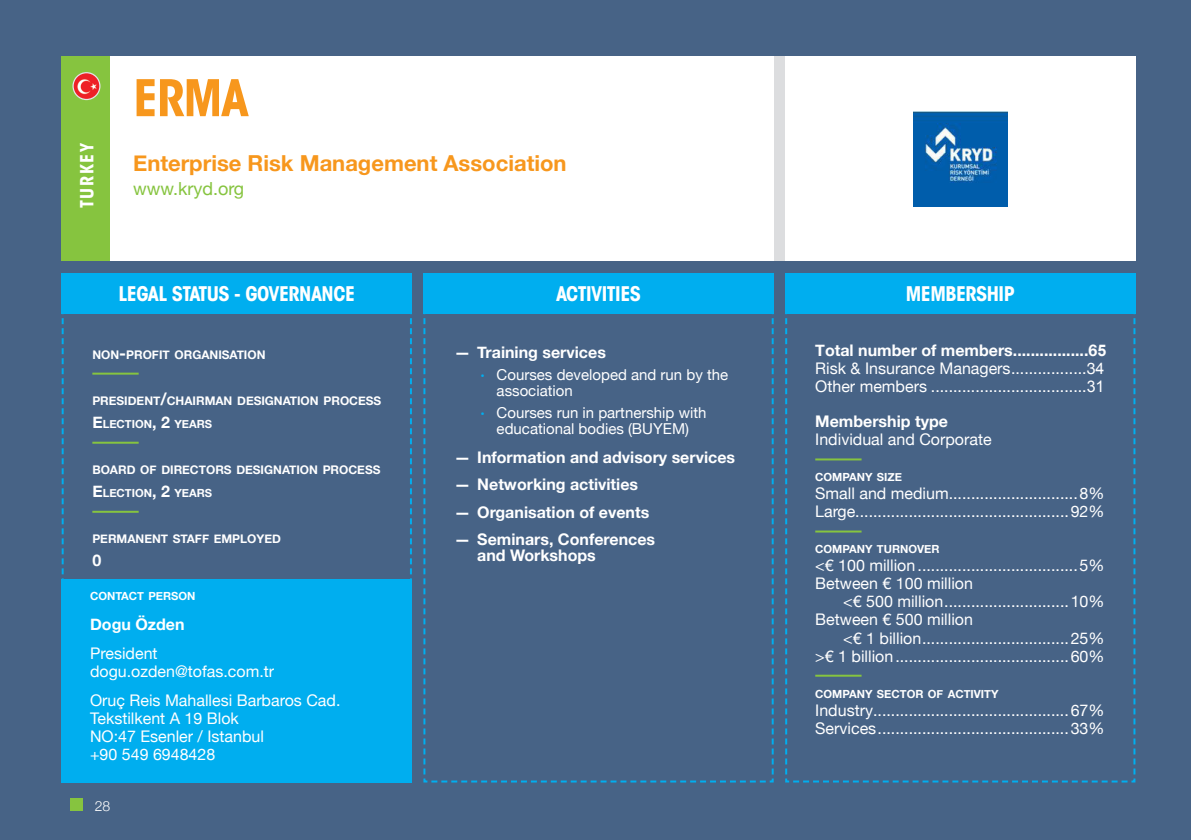
<style>
.page{position:relative;width:1191px;height:840px;background:#fff}
.page>*{position:absolute;margin:0;border:0;box-sizing:border-box;transform-origin:0 0}
.t1{font:700 condensed 50px "ITC Avant Garde Std";color:#f7971d}
.t2{font:700 22px "Helvetica Neue";color:#f7971d}
.t3{font:700 condensed 20px "ITC Avant Garde Std";letter-spacing:-.025em;color:#fff}
.t4{font:18px "Helvetica Neue";color:#86c43f}
.t5{font:700 condensed 18px "ITC Avant Garde Std";letter-spacing:.095em;color:#fff}
.t6{font:16px/18px "Helvetica Neue";color:#fff}
.t7{font:700 16px/16px "Helvetica Neue";color:#fff}
.t8{font:700 16px "Helvetica Neue";color:#fff}
.t9{font:15px/16px "Helvetica Neue";color:#fff}
.t10{font:300 14px "Helvetica Neue";color:#fff}
.t11{font:700 11.8px "Helvetica Neue";color:#fff}
.t12{font:700 11.2px "Helvetica Neue";color:#fff}
.s1{font-size:17px}
.s2{font-size:16px}
.s3{font-size:12px;color:#00aeef}
.s4{font-weight:700}
.s5{font-family:"Arial";font-weight:700}
.s6{font-family:"Arial"}
</style>
<div class="page">
<div style="left:0;top:0;width:1191px;height:839px;background:#476386"></div>
<svg style="left:61px;top:309px;width:351px;height:474px"></svg>
<svg style="left:423px;top:309px;width:351px;height:474px"></svg>
<svg style="left:785px;top:309px;width:351px;height:474px"></svg>
<div style="left:62px;top:56px;width:49px;height:205px;background:#86c43f"></div>
<div style="left:62px;top:273px;width:350px;height:40px;background:#00aeef"></div>
<div style="left:423px;top:273px;width:350px;height:40px;background:#00aeef"></div>
<div style="left:785px;top:273px;width:350px;height:40px;background:#00aeef"></div>
<div style="left:773px;top:56px;width:13px;height:205px;background:#dcdddf"></div>
<div style="left:70px;top:797px;width:13px;height:13px;background:#86c43f"></div>
<hr style="left:92px;top:372px;width:47px;height:2px;background:#86c43f">
<hr style="left:92px;top:441px;width:47px;height:2px;background:#86c43f">
<hr style="left:92px;top:510px;width:47px;height:2px;background:#86c43f">
<hr style="left:815px;top:458px;width:46px;height:2px;background:#86c43f">
<hr style="left:815px;top:530px;width:46px;height:2px;background:#86c43f">
<hr style="left:815px;top:674px;width:46px;height:2px;background:#86c43f">
<div style="left:785px;top:56px;width:350px;height:205px;background:#fff"></div>
<div style="left:110px;top:56px;width:663px;height:205px;background:#fff"></div>
<img style="left:913px;top:111px;width:94px;height:95px">
<div style="left:62px;top:578px;width:350px;height:204px;background:#00aeef"></div>
<img style="left:73px;top:73px;width:27px;height:26px;border-radius:13px">
<div style="left:72px;top:72px;width:28px;height:28px;border:1px solid #e6e7e9;border-radius:50%"></div>
<p class="t5" style="left:75px;top:208px;width:67px;rotate:-90deg">TURKEY</p>
<h1 class="t1" style="left:133px;top:66px;width:117px">ERMA</h1>
<h2 class="t2" style="left:133px;top:146px;width:435px">Enterprise Risk Management Association</h2>
<p class="t4" style="left:133px;top:175px;width:113px">www.kryd.org</p>
<p class="t3" style="left:119px;top:281px;width:238px">LEGAL STATUS - GOVERNANCE</p>
<p class="t3" style="left:556px;top:281px;width:86px">ACTIVITIES</p>
<p class="t3" style="left:906px;top:281px;width:110px">MEMBERSHIP</p>
<p class="t11" style="left:92px;top:345px;width:175px">NON<span class="s1">-</span>PROFIT ORGANISATION</p>
<p class="t11" style="left:92px;top:391px;width:290px">PRESIDENT<span class="s1">/</span>CHAIRMAN DESIGNATION PROCESS</p>
<p class="t12" style="left:92px;top:415px;width:121px"><span class="s2">E</span>LECTION<span class="s2">, 2</span> YEARS</p>
<p class="t11" style="left:92px;top:460px;width:289px">BOARD OF DIRECTORS DESIGNATION PROCESS</p>
<p class="t12" style="left:92px;top:484px;width:121px"><span class="s2">E</span>LECTION<span class="s2">, 2</span> YEARS</p>
<p class="t11" style="left:92px;top:529px;width:190px">PERMANENT STAFF EMPLOYED</p>
<p class="t8" style="left:92px;top:547px;width:10px">0</p>
<p class="t12" style="left:90px;top:587px;width:107px">CONTACT PERSON</p>
<p class="t7" style="left:90px;top:616px;width:96px">Dogu Özden</p>
<p class="t6" style="left:90px;top:644px;width:186px">President dogu.ozden@tofas.com.tr</p>
<p class="t6" style="left:90px;top:692px;width:252px">Oruç Reis Mahallesi Barbaros Cad.<br>Tekstilkent A 19 Blok<br>NO:47 Esenler / Istanbul<br>+90 549 6948428</p>
<p class="t10" style="left:95px;top:794px;width:17px">28</p>
<p class="t7" style="left:454px;top:345px;width:153px">— Training services</p>
<p class="t9" style="left:496px;top:367px;width:233px;text-indent:-16px"><span class="s3">•</span> Courses developed and run by the association</p>
<p class="t9" style="left:480px;top:405px;width:227px;text-align:center"><span class="s3">•</span> Courses run in partnership with educational bodies (BUYEM)</p>
<p class="t7" style="left:454px;top:449px;width:282px">— Information and advisory services</p>
<p class="t7" style="left:454px;top:477px;width:185px">— Networking activities</p>
<p class="t7" style="left:454px;top:504px;width:196px">— Organisation of events</p>
<p class="t7" style="left:477px;top:531px;width:179px;text-indent:-23px">— Seminars, Conferences and Workshops</p>
<p class="t6" style="left:815px;top:342px;width:292px;text-align:justify"><span class="s4">Total number of members.................6</span><span class="s5">5<br></span>Risk &amp; Insurance Managers .................3<span class="s6">4<br></span>Other members ...................................<span class="s6">31</span></p>
<p class="t7" style="left:815px;top:414px;width:134px">Membership type</p>
<p class="t6" style="left:815px;top:431px;width:178px">Individual and Corporate</p>
<p class="t12" style="left:815px;top:468px;width:88px">COMPANY SIZE</p>
<p class="t6" style="left:815px;top:485px;width:291px">Small and medium.............................8%<br>Large................................................92%</p>
<p class="t12" style="left:815px;top:540px;width:126px">COMPANY TURNOVER</p>
<p class="t6" style="left:815px;top:557px;width:291px">&lt;€ 100 million ....................................5%<br>Between € 100 million</p>
<p class="t6" style="left:815px;top:593px;width:291px;text-indent:28px">&lt;€ 500 million............................10%<br>Between € 500 million</p>
<p class="t6" style="left:815px;top:629px;width:291px;text-align:right">&lt;€ 1 billion.................................25%<br>&gt;€ 1 billion.......................................60%</p>
<p class="t12" style="left:815px;top:684px;width:185px">COMPANY SECTOR OF ACTIVITY</p>
<p class="t6" style="left:815px;top:701px;width:291px">Industry............................................67%<br>Services...........................................33%</p>
</div>
